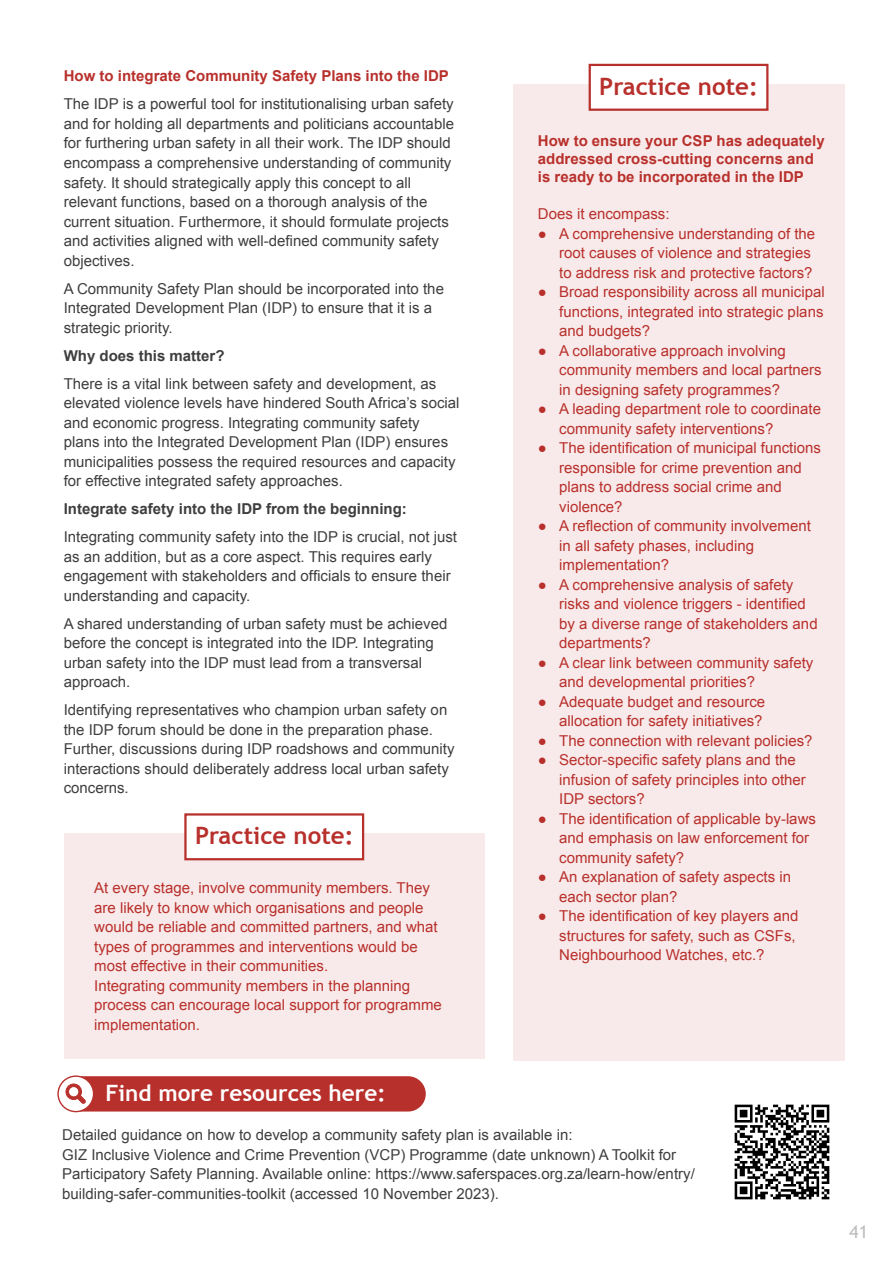
<style>
.page{position:relative;width:893px;height:1263px;background:#fff}
.page>*{position:absolute;margin:0;border:0;box-sizing:border-box;transform-origin:0 0}
.t1{font:700 24px "Trebuchet MS";color:#b8302c}
.t2{font:700 22.5px "Trebuchet MS";color:#fff}
.t3{font:18px "Trebuchet MS";color:#bcbdc0}
.t4{font:15px/19.5px "Arial";color:#3e3e3f}
.t5{font:15px/19.5px "Arial";color:#b8302c}
.t6{font:700 15px/18px "Arial";color:#b8302c}
.t7{font:700 15px "Arial";color:#3e3e3f}
</style>
<div class="page">
<div style="left:64px;top:834px;width:421px;height:225px;background:#f8eaea"></div>
<div style="left:184px;top:813px;width:180px;height:47px;background:#fff;border:2px solid #b8302c"></div>
<div style="left:513px;top:84px;width:331px;height:977px;background:#f8eaea"></div>
<div style="left:589px;top:64px;width:179px;height:47px;background:#fff;border:2px solid #b8302c"></div>
<img style="left:734px;top:1104px;width:96px;height:96px">
<div style="left:58px;top:1076px;width:368px;height:35px;background:#b8302c;border-radius:18px"></div>
<svg style="left:58px;top:1076px;width:36px;height:35px"></svg>
<div style="left:57px;top:1075px;width:37px;height:37px;border:1px solid #b8302c;border-radius:50%"></div>
<svg style="left:64px;top:1082px;width:23px;height:22px"></svg>
<p class="t6" style="left:64px;top:68px;width:387px">How to integrate Community Safety Plans into the IDP</p>
<p class="t4" style="left:64px;top:95px;width:392px">The IDP is a powerful tool for institutionalising urban safety and for holding all departments and politicians accountable for furthering urban safety in all their work. The IDP should encompass a comprehensive understanding of community safety. It should strategically apply this concept to all relevant functions, based on a thorough analysis of the current situation. Furthermore, it should formulate projects and activities aligned with well-defined community safety objectives.</p>
<p class="t4" style="left:64px;top:279px;width:382px">A Community Safety Plan should be incorporated into the<br>Integrated Development Plan (IDP) to ensure that it is a strategic priority.</p>
<p class="t7" style="left:64px;top:345px;width:162px">Why does this matter?</p>
<p class="t4" style="left:64px;top:374px;width:397px">There is a vital link between safety and development, as elevated violence levels have hindered South Africa’s social and economic progress. Integrating community safety<br>plans into the Integrated Development Plan (IDP) ensures municipalities possess the required resources and capacity for effective integrated safety approaches.</p>
<p class="t7" style="left:64px;top:499px;width:345px">Integrate safety into the IDP from the beginning:</p>
<p class="t4" style="left:64px;top:527px;width:395px">Integrating community safety into the IDP is crucial, not just as an addition, but as a core aspect. This requires early engagement with stakeholders and officials to ensure their understanding and capacity.</p>
<p class="t4" style="left:64px;top:614px;width:385px">A shared understanding of urban safety must be achieved before the concept is integrated into the IDP. Integrating urban safety into the IDP must lead from a transversal approach.</p>
<p class="t4" style="left:64px;top:700px;width:392px">Identifying representatives who champion urban safety on the IDP forum should be done in the preparation phase.<br>Further, discussions during IDP roadshows and community interactions should deliberately address local urban safety concerns.</p>
<p class="t1" style="left:195px;top:820px;width:160px">Practice note:</p>
<p class="t5" style="left:94px;top:878px;width:345px">At every stage, involve community members. They are likely to know which organisations and people would be reliable and committed partners, and what types of programmes and interventions would be most effective in their communities.</p>
<p class="t5" style="left:94px;top:976px;width:349px">Integrating community members in the planning process can encourage local support for programme implementation.</p>
<p class="t2" style="left:105px;top:1079px;width:282px">Find more resources here:</p>
<p class="t1" style="left:599px;top:71px;width:160px">Practice note:</p>
<p class="t6" style="left:538px;top:132px;width:288px">How to ensure your CSP has adequately addressed cross-cutting concerns and is ready to be incorporated in the IDP</p>
<p class="t5" style="left:538px;top:204px;width:133px">Does it encompass:</p>
<p class="t5" style="left:559px;top:224px;width:257px;text-indent:-21px">● A comprehensive understanding of the root causes of violence and strategies to address risk and protective factors?</p>
<p class="t5" style="left:559px;top:282px;width:267px;text-align:justify;text-indent:-21px">● Broad responsibility across all municipal functions, integrated into strategic plans and budgets?</p>
<p class="t5" style="left:559px;top:341px;width:264px;text-indent:-21px">● A collaborative approach involving community members and local partners in designing safety programmes?</p>
<p class="t5" style="left:559px;top:399px;width:263px;text-indent:-21px">● A leading department role to coordinate community safety interventions?</p>
<p class="t5" style="left:559px;top:438px;width:263px;text-indent:-21px">● The identification of municipal functions responsible for crime prevention and plans to address social crime and violence?</p>
<p class="t5" style="left:559px;top:516px;width:253px;text-indent:-21px">● A reflection of community involvement in all safety phases, including implementation?</p>
<p class="t5" style="left:559px;top:575px;width:260px;text-indent:-21px">● A comprehensive analysis of safety risks and violence triggers - identified by a diverse range of stakeholders and departments?</p>
<p class="t5" style="left:559px;top:653px;width:256px;text-indent:-21px">● A clear link between community safety and developmental priorities?</p>
<p class="t5" style="left:538px;top:692px;width:229px;text-align:right">● Adequate budget and resource allocation for safety initiatives?</p>
<p class="t5" style="left:538px;top:731px;width:276px">● The connection with relevant policies?</p>
<p class="t5" style="left:559px;top:750px;width:248px;text-indent:-21px">● Sector-specific safety plans and the infusion of safety principles into other<br>IDP sectors?</p>
<p class="t5" style="left:559px;top:809px;width:258px;text-indent:-21px">● The identification of applicable by-laws and emphasis on law enforcement for community safety?</p>
<p class="t5" style="left:559px;top:867px;width:233px;text-indent:-21px">● An explanation of safety aspects in each sector plan?</p>
<p class="t5" style="left:559px;top:906px;width:241px;text-indent:-21px">● The identification of key players and structures for safety, such as CSFs,<br>Neighbourhood Watches, etc.?</p>
<p class="t4" style="left:62px;top:1125px;width:512px">Detailed guidance on how to develop a community safety plan is available in:</p>
<p class="t4" style="left:62px;top:1145px;width:634px">GIZ Inclusive Violence and Crime Prevention (VCP) Programme (date unknown) A Toolkit for<br>Participatory Safety Planning. Available online: https://www.saferspaces.org.za/learn-how/entry/ building-safer-communities-toolkit (accessed 10 November 2023).</p>
<p class="t3" style="left:849px;top:1221px;width:20px">41</p>
</div>
